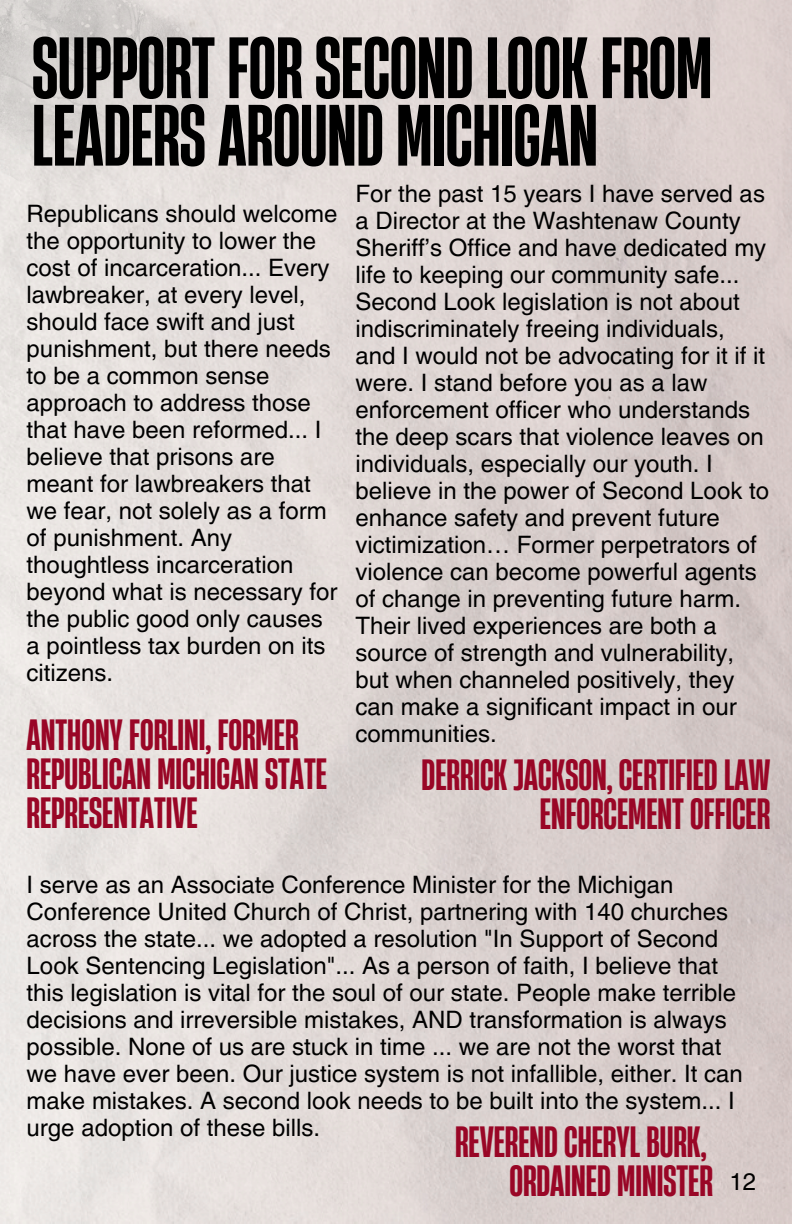
<style>
.page{position:relative;width:792px;height:1224px;background:#fff}
.page>*{position:absolute;margin:0;border:0;box-sizing:border-box;transform-origin:0 0}
.t1{font:700 81.6px/67.6px "Heading Now 36";color:#000}
.t2{font:700 41.2px/39px "Heading Now 36";color:#990626;text-align:right}
.t3{font:24px/27px "Helvetica LT Pro";color:#000}
</style>
<div class="page">
<img style="left:0;top:0;width:269px;height:238px">
<p class="t1" style="left:32px;top:32px;width:682px">SUPPORT FORSECONDLOOKFROM<br>LEADERSAROUND MICHIGAN</p>
<p class="t3" style="left:27px;top:203px;width:312px">Republicans should welcome the opportunity to lower the cost of incarceration... Every lawbreaker, at every level, should face swift and just punishment, but there needs to be a common sense approach to address those that have been reformed... I believe that prisons are meant for lawbreakers that we fear, not solely as a form of punishment. Any thoughtless incarceration beyond what is necessary for the public good only causes a pointless tax burden on its citizens.</p>
<h1 class="t3" style="left:355px;top:182px;width:415px">For the past 15 years I have served as a Director at the Washtenaw County Sheriff’s Office and have dedicated my life to keeping our community safe...<br>Second Look legislation is not about indiscriminately freeing individuals, and I would not be advocating for it if it were. I stand before you as a law enforcement officer who understands the deep scars that violence leaves on individuals, especially our youth. I believe in the power of Second Look to enhance safety and prevent future victimization… Former perpetrators of violence can become powerful agents of change in preventing future harm.<br>Their lived experiences are both a source of strength and vulnerability, but when channeled positively, they can make a significant impact in our communities.</h1>
<p class="t2" style="left:27px;top:715px;width:302px;text-align:left">ANTHONYFORLINI, FORMER<br>REPUBLICAN MICHIGANSTATE<br>REPRESENTATIVE</p>
<p class="t2" style="left:422px;top:754px;width:350px">DERRICKJACKSON,CERTIFIEDLAW<br>ENFORCEMENTOFFICER</p>
<h2 class="t3" style="left:27px;top:873px;width:718px">I serve as an Associate Conference Minister for the Michigan Conference United Church of Christ, partnering with 140 churches across the state... we adopted a resolution "In Support of Second Look Sentencing Legislation"... As a person of faith, I believe that this legislation is vital for the soul of our state. People make terrible decisions and irreversible mistakes, AND transformation is always possible. None of us are stuck in time ... we are not the worst that we have ever been. Our justice system is not infallible, either. It can make mistakes. A second look needs to be built into the system... I urge adoption of these bills.</h2>
<h2 class="t2" style="left:455px;top:1122px;width:259px">REVERENDCHERYLBURK,<br>ORDAINED MINISTER</h2>
<p class="t3" style="left:729px;top:1170px;width:28px">12</p>
</div>
